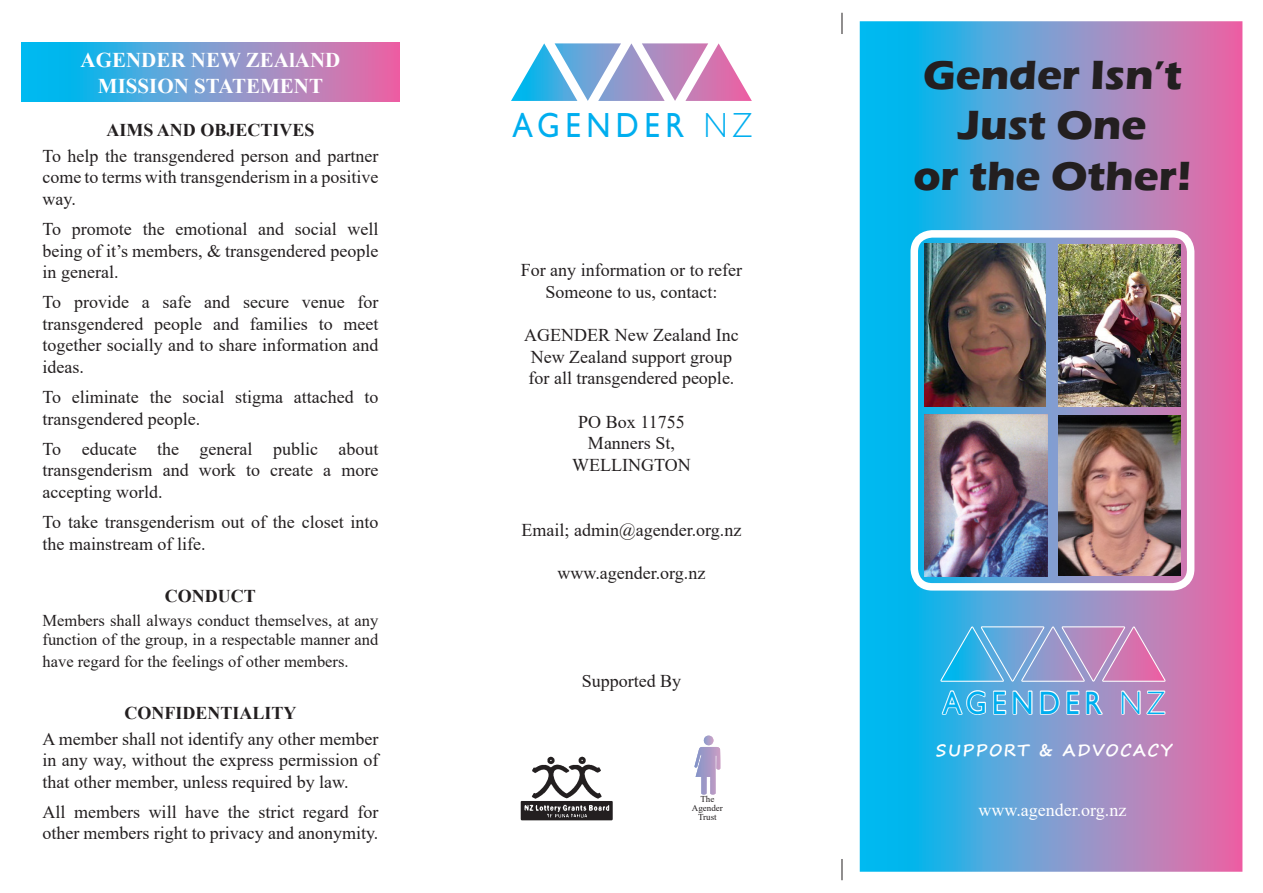
<style>
.page{position:relative;width:1263px;height:893px;background:#fff}
.page>*{position:absolute;margin:0;border:0;box-sizing:border-box;transform-origin:0 0}
.t1{font:700 42px "Eras ITC";color:#231f20}
.t2{font:35.1px "Gill Sans";letter-spacing:.18em;color:#00aeef;scale:.87 1}
.t3{font:32.55px "Gill Sans";letter-spacing:.18em;color:#00aeef;scale:.87 1}
.t4{font:700 21px "Times New Roman";color:#fff}
.t5{font:18px/21.6px "Times New Roman";color:#231f20;text-align:justify}
.t6{font:700 18px "Times New Roman";color:#231f20}
.t7{font:18px "Times New Roman";color:#fff}
.t8{font:16.5px/19.8px "Times New Roman";color:#231f20}
.t9{font:700 16.5px "Segoe Print";letter-spacing:.1em;color:#fff}
.t10{font:9px "Times New Roman";color:#231f20}
.s1{font-weight:300}
</style>
<div class="page">
<svg style="left:21px;top:43px;width:379px;height:58px;background:#7598ce"></svg>
<svg style="left:863px;top:24px;width:376px;height:845px;background:#7396cd"></svg>
<img style="left:925px;top:244px;width:120px;height:162px">
<img style="left:925px;top:414px;width:122px;height:162px">
<img style="left:1058px;top:244px;width:122px;height:162px">
<img style="left:1059px;top:415px;width:121px;height:160px">
<div style="left:910px;top:230px;width:284px;height:361px;border:8px solid #fff;border-radius:18px"></div>
<svg style="left:694px;top:736px;width:27px;height:58px"></svg>
<img style="left:520px;top:756px;width:93px;height:65px">
<svg style="left:842px;top:13px;width:1px;height:21px"></svg>
<svg style="left:842px;top:859px;width:1px;height:21px"></svg>
<svg style="left:511px;top:43px;width:241px;height:58px"></svg>
<svg style="left:939px;top:625px;width:229px;height:92px;background:#94a5d3"></svg>
<p class="t4" style="left:81px;top:45px;width:261px">AGENDER NEW ZEAlAND</p>
<p class="t4" style="left:98px;top:70px;width:227px">MISSION STATEMENT</p>
<p class="t6" style="left:106px;top:117px;width:210px">AIMS AND OBJECTIVES</p>
<p class="t5" style="left:43px;top:144px;width:337px">To help the transgendered person and partner come to terms with transgenderism in a positive way.</p>
<p class="t5" style="left:43px;top:218px;width:337px">To promote the emotional and social well being of it’s members, &amp; transgendered people in general.</p>
<p class="t5" style="left:43px;top:291px;width:337px">To provide a safe and secure venue for transgendered people and families to meet together socially and to share information and ideas.</p>
<p class="t5" style="left:43px;top:386px;width:337px">To eliminate the social stigma attached to transgendered people.</p>
<p class="t5" style="left:43px;top:437px;width:337px">To educate the general public about transgenderism and work to create a more accepting world.</p>
<p class="t5" style="left:43px;top:511px;width:337px">To take transgenderism out of the closet into the mainstream of life.</p>
<p class="t6" style="left:165px;top:582px;width:92px">CONDUCT</p>
<p class="t8" style="left:43px;top:610px;width:337px">Members shall always conduct themselves, at any function of the group, in a respectable manner and</p>
<p class="t8" style="left:43px;top:651px;width:308px">have regard for the feelings of other members.</p>
<p class="t6" style="left:124px;top:700px;width:174px">CONFIDENTIALITY</p>
<p class="t5" style="left:43px;top:727px;width:337px">A member shall not identify any other member in any way, without the express permission of that other member, unless required by law.</p>
<p class="t5" style="left:43px;top:800px;width:337px">All members will have the strict regard for other members right to privacy and anonymity.</p>
<p class="t2" style="left:512px;top:104px;width:277px">AGENDER <span class="s1">NZ</span></p>
<p class="t5" style="left:521px;top:259px;width:223px">For any information or to refer</p>
<p class="t5" style="left:545px;top:281px;width:173px">Someone to us, contact:</p>
<p class="t5" style="left:524px;top:324px;width:216px">AGENDER New Zealand Inc</p>
<p class="t5" style="left:531px;top:345px;width:203px">New Zealand support group</p>
<p class="t5" style="left:528px;top:367px;width:207px">for all transgendered people.</p>
<p class="t5" style="left:578px;top:410px;width:108px">PO Box 11755</p>
<p class="t5" style="left:588px;top:432px;width:88px">Manners St,</p>
<p class="t5" style="left:572px;top:453px;width:120px">WELLINGTON</p>
<p class="t5" style="left:522px;top:518px;width:221px">Email; admin@agender.org.nz</p>
<p class="t5" style="left:557px;top:561px;width:149px">www.agender.org.nz</p>
<p class="t5" style="left:582px;top:669px;width:101px">Supported By</p>
<p class="t10" style="left:700px;top:793px;width:15px">The</p>
<p class="t10" style="left:692px;top:802px;width:32px">Agender</p>
<p class="t10" style="left:698px;top:811px;width:20px">Trust</p>
<p class="t1" style="left:923px;top:51px;width:260px">Gender Isn’t</p>
<p class="t1" style="left:959px;top:101px;width:189px">Just One</p>
<p class="t1" style="left:913px;top:151px;width:280px">or the Other!</p>
<p class="t3" style="left:943px;top:683px;width:257px">AGENDER <span class="s1">NZ</span></p>
<p class="t9" style="left:936px;top:735px;width:237px">SUPPORT &amp; ADVOCACY</p>
<p class="t7" style="left:978px;top:797px;width:149px">www.agender.org.nz</p>
</div>
